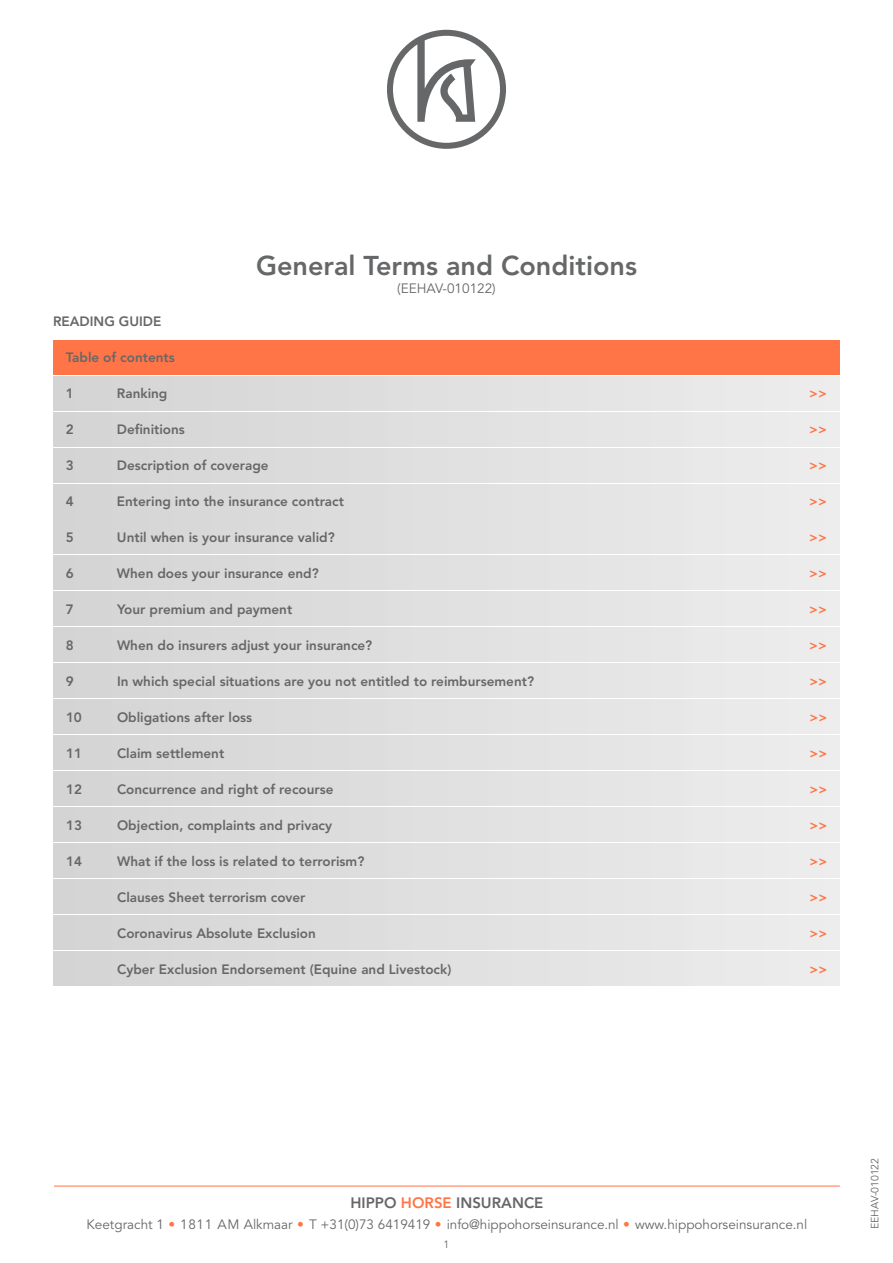
<style>
.page{position:relative;width:893px;height:1263px;background:#fff}
.page>*{position:absolute;margin:0;border:0;box-sizing:border-box;transform-origin:0 0}
.t1{font:800 27px "Avenir";color:#666768}
.t2{font:800 15px "Avenir";color:#666768}
.t3{font:800 13.5px "Avenir";color:#666768}
.t4{font:13.5px "Avenir";color:#666768}
.t5{font:800 13.5px "Avenir";color:#ff7547}
.t6{font:10.5px "Avenir";color:#666768}
.s1{color:#ff7547}
</style>
<div class="page">
<div style="left:53px;top:376px;width:787px;height:34px;background:#e0e0e0"></div>
<div style="left:53px;top:340px;width:787px;height:34px;background:#ff7547"></div>
<div style="left:53px;top:412px;width:787px;height:34px;background:#e0e0e0"></div>
<div style="left:53px;top:448px;width:787px;height:34px;background:#e0e0e0"></div>
<div style="left:53px;top:484px;width:787px;height:34px;background:#e0e0e0"></div>
<div style="left:53px;top:520px;width:787px;height:34px;background:#e0e0e0"></div>
<div style="left:53px;top:556px;width:787px;height:34px;background:#e0e0e0"></div>
<div style="left:53px;top:592px;width:787px;height:34px;background:#e0e0e0"></div>
<div style="left:53px;top:628px;width:787px;height:34px;background:#e0e0e0"></div>
<div style="left:53px;top:664px;width:787px;height:34px;background:#e0e0e0"></div>
<div style="left:53px;top:700px;width:787px;height:34px;background:#e0e0e0"></div>
<div style="left:53px;top:736px;width:787px;height:34px;background:#e0e0e0"></div>
<div style="left:53px;top:772px;width:787px;height:34px;background:#e0e0e0"></div>
<div style="left:53px;top:807px;width:787px;height:34px;background:#e0e0e0"></div>
<div style="left:53px;top:843px;width:787px;height:34px;background:#e0e0e0"></div>
<div style="left:53px;top:879px;width:787px;height:34px;background:#e0e0e0"></div>
<div style="left:53px;top:915px;width:787px;height:34px;background:#e0e0e0"></div>
<div style="left:53px;top:951px;width:787px;height:34px;background:#e0e0e0"></div>
<hr style="left:54px;top:1186px;width:786px;height:1px;background:#ff7547">
<svg style="left:387px;top:30px;width:119px;height:119px"></svg>
<h1 class="t1" style="left:256px;top:250px;width:382px">General Terms and Conditions</h1>
<p class="t4" style="left:397px;top:280px;width:100px">(EEHAV-010122)</p>
<p class="t3" style="left:53px;top:314px;width:110px">READING GUIDE</p>
<p class="t3" style="left:66px;top:350px;width:110px">Table of contents</p>
<p class="t3" style="left:66px;top:386px;width:9px">1</p>
<p class="t3" style="left:117px;top:386px;width:52px">Ranking</p>
<p class="t5" style="left:809px;top:386px;width:19px">&gt;&gt;</p>
<p class="t3" style="left:66px;top:422px;width:9px">2</p>
<p class="t3" style="left:117px;top:422px;width:69px">Definitions</p>
<p class="t5" style="left:809px;top:422px;width:19px">&gt;&gt;</p>
<p class="t3" style="left:66px;top:458px;width:9px">3</p>
<p class="t3" style="left:117px;top:458px;width:153px">Description of coverage</p>
<p class="t5" style="left:809px;top:458px;width:19px">&gt;&gt;</p>
<p class="t3" style="left:66px;top:494px;width:9px">4</p>
<p class="t3" style="left:117px;top:494px;width:229px">Entering into the insurance contract</p>
<p class="t5" style="left:809px;top:494px;width:19px">&gt;&gt;</p>
<p class="t3" style="left:66px;top:530px;width:9px">5</p>
<p class="t3" style="left:117px;top:530px;width:219px">Until when is your insurance valid?</p>
<p class="t5" style="left:809px;top:530px;width:19px">&gt;&gt;</p>
<p class="t3" style="left:66px;top:566px;width:9px">6</p>
<p class="t3" style="left:117px;top:566px;width:203px">When does your insurance end?</p>
<p class="t5" style="left:809px;top:566px;width:19px">&gt;&gt;</p>
<p class="t3" style="left:66px;top:602px;width:9px">7</p>
<p class="t3" style="left:117px;top:602px;width:177px">Your premium and payment</p>
<p class="t5" style="left:809px;top:602px;width:19px">&gt;&gt;</p>
<p class="t3" style="left:66px;top:638px;width:9px">8</p>
<p class="t3" style="left:117px;top:638px;width:257px">When do insurers adjust your insurance?</p>
<p class="t5" style="left:809px;top:638px;width:19px">&gt;&gt;</p>
<p class="t3" style="left:66px;top:674px;width:9px">9</p>
<p class="t3" style="left:117px;top:674px;width:418px">In which special situations are you not entitled to reimbursement?</p>
<p class="t5" style="left:809px;top:674px;width:19px">&gt;&gt;</p>
<p class="t3" style="left:66px;top:710px;width:17px">10</p>
<p class="t3" style="left:117px;top:710px;width:137px">Obligations after loss</p>
<p class="t5" style="left:809px;top:710px;width:19px">&gt;&gt;</p>
<p class="t3" style="left:66px;top:746px;width:17px">11</p>
<p class="t3" style="left:117px;top:746px;width:109px">Claim settlement</p>
<p class="t5" style="left:809px;top:746px;width:19px">&gt;&gt;</p>
<p class="t3" style="left:66px;top:782px;width:17px">12</p>
<p class="t3" style="left:117px;top:782px;width:218px">Concurrence and right of recourse</p>
<p class="t5" style="left:809px;top:782px;width:19px">&gt;&gt;</p>
<p class="t3" style="left:66px;top:818px;width:17px">13</p>
<p class="t3" style="left:117px;top:818px;width:217px">Objection, complaints and privacy</p>
<p class="t5" style="left:809px;top:818px;width:19px">&gt;&gt;</p>
<p class="t3" style="left:66px;top:854px;width:17px">14</p>
<p class="t3" style="left:117px;top:854px;width:249px">What if the loss is related to terrorism?</p>
<p class="t5" style="left:809px;top:854px;width:19px">&gt;&gt;</p>
<p class="t3" style="left:117px;top:890px;width:190px">Clauses Sheet terrorism cover</p>
<p class="t5" style="left:809px;top:890px;width:19px">&gt;&gt;</p>
<p class="t3" style="left:117px;top:926px;width:200px">Coronavirus Absolute Exclusion</p>
<p class="t5" style="left:809px;top:926px;width:19px">&gt;&gt;</p>
<p class="t3" style="left:117px;top:962px;width:336px">Cyber Exclusion Endorsement (Equine and Livestock)</p>
<p class="t5" style="left:809px;top:962px;width:19px">&gt;&gt;</p>
<p class="t2" style="left:350px;top:1194px;width:195px">HIPPO <span class="s1">HORSE</span> INSURANCE</p>
<p class="t4" style="left:86px;top:1216px;width:722px">Keetgracht 1 <span class="s1">•</span> 1811 AM Alkmaar <span class="s1">•</span> T +31(0)73 6419419 <span class="s1">•</span> info@hippohorseinsurance.nl <span class="s1">•</span> www.hippohorseinsurance.nl</p>
<p class="t6" style="left:444px;top:1239px;width:7px">1</p>
<p class="t6" style="left:869px;top:1229px;width:73px;rotate:-90deg">EEHAV-010122</p>
</div>
